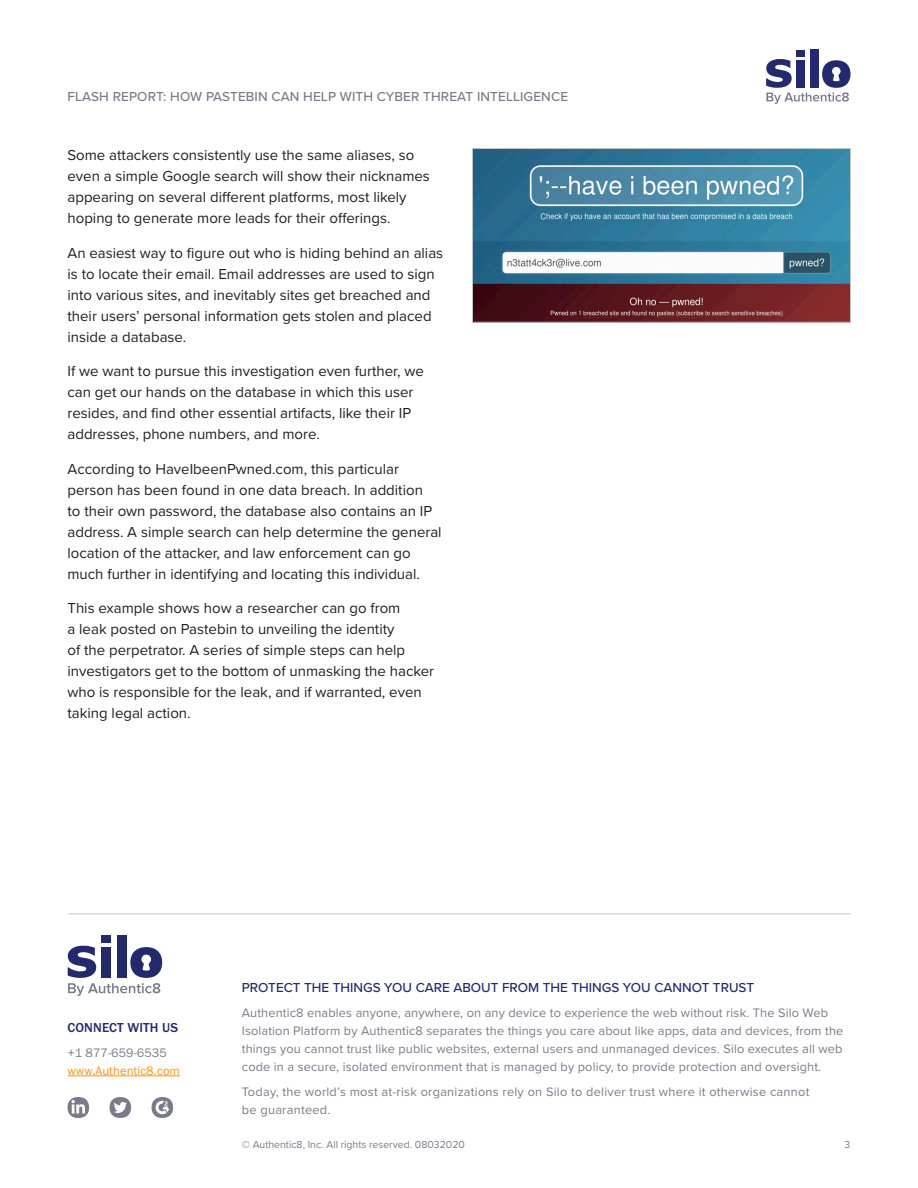
<style>
.page{position:relative;width:918px;height:1188px;background:#fff}
.page>*{position:absolute;margin:0;border:0;box-sizing:border-box;transform-origin:0 0}
.p{font:15px/21px "Proxima Nova";color:#231f20}
.t1{font:500 13.5px "Proxima Nova";letter-spacing:.01em;color:#797b8b}
.t2{font:500 13.5px "Proxima Nova";color:#23296d}
.t3{font:500 13.5px "Franklin Gothic URW";letter-spacing:.01em;color:#23296d}
.t4{font:12.75px/18px "Proxima Nova";letter-spacing:.01em;color:#797b8b}
.t5{font:12.75px "Franklin Gothic URW Boo";color:#f7941d}
.t6{font:12.75px "Franklin Gothic URW Boo";color:#797b8b}
.Copyright{font:10.5px "Proxima Nova";color:#797b8b}
</style>
<div class="page">
<div style="left:796px;top:50px;width:9px;height:6px;background:#23296d"></div>
<div style="left:810px;top:50px;width:9px;height:38px;background:#23296d"></div>
<svg style="left:766px;top:59px;width:84px;height:45px"></svg>
<hr style="left:68px;top:914px;width:782px;height:1px;background:#c1c6c7">
<div style="left:101px;top:935px;width:10px;height:8px;background:#23296d"></div>
<div style="left:117px;top:935px;width:10px;height:43px;background:#23296d"></div>
<svg style="left:68px;top:946px;width:94px;height:50px"></svg>
<hr style="left:68px;top:1075px;width:112px;height:1px;background:#f7941d">
<svg style="left:152px;top:1097px;width:21px;height:21px"></svg>
<svg style="left:68px;top:1097px;width:21px;height:21px"></svg>
<svg style="left:110px;top:1097px;width:21px;height:21px"></svg>
<img style="left:474px;top:150px;width:375px;height:171px">
<div style="left:472px;top:148px;width:379px;height:175px;border:1px solid #c1c6c7"></div>
<p class="t1" style="left:68px;top:87px;width:502px">FLASH REPORT: HOW PASTEBIN CAN HELP WITH CYBER THREAT INTELLIGENCE</p>
<p class="p" style="left:68px;top:144px;width:364px">Some attackers consistently use the same aliases, so even a simple Google search will show their nicknames appearing on several different platforms, most likely hoping to generate more leads for their offerings.</p>
<p class="p" style="left:68px;top:242px;width:377px">An easiest way to figure out who is hiding behind an alias is to locate their email. Email addresses are used to sign into various sites, and inevitably sites get breached and their users’ personal information gets stolen and placed inside a database.</p>
<p class="p" style="left:68px;top:360px;width:358px">If we want to pursue this investigation even further, we can get our hands on the database in which this user resides, and find other essential artifacts, like their IP addresses, phone numbers, and more.</p>
<p class="p" style="left:68px;top:458px;width:376px">According to HaveIbeenPwned.com, this particular person has been found in one data breach. In addition<br>to their own password, the database also contains an IP address. A simple search can help determine the general location of the attacker, and law enforcement can go much further in identifying and locating this individual.</p>
<p class="p" style="left:68px;top:597px;width:368px">This example shows how a researcher can go from<br>a leak posted on Pastebin to unveiling the identity<br>of the perpetrator. A series of simple steps can help investigators get to the bottom of unmasking the hacker who is responsible for the leak, and if warranted, even taking legal action.</p>
<p class="t3" style="left:68px;top:1019px;width:112px">CONNECT WITH US</p>
<p class="t6" style="left:68px;top:1044px;width:101px">+1 877-659-6535</p>
<p class="t5" style="left:68px;top:1062px;width:114px">www.Authentic8.com</p>
<p class="t2" style="left:242px;top:978px;width:514px">PROTECT THE THINGS YOU CARE ABOUT FROM THE THINGS YOU CANNOT TRUST</p>
<p class="t4" style="left:242px;top:1003px;width:603px">Authentic8 enables anyone, anywhere, on any device to experience the web without risk. The Silo Web Isolation Platform by Authentic8 separates the things you care about like apps, data and devices, from the things you cannot trust like public websites, external users and unmanaged devices. Silo executes all web code in a secure, isolated environment that is managed by policy, to provide protection and oversight.</p>
<p class="t4" style="left:242px;top:1082px;width:569px">Today, the world’s most at-risk organizations rely on Silo to deliver trust where it otherwise cannot be guaranteed.</p>
<p class="Copyright" style="left:242px;top:1136px;width:225px">© Authentic8, Inc. All rights reserved. 08032020</p>
<p class="Copyright" style="left:845px;top:1136px;width:7px">3</p>
</div>
